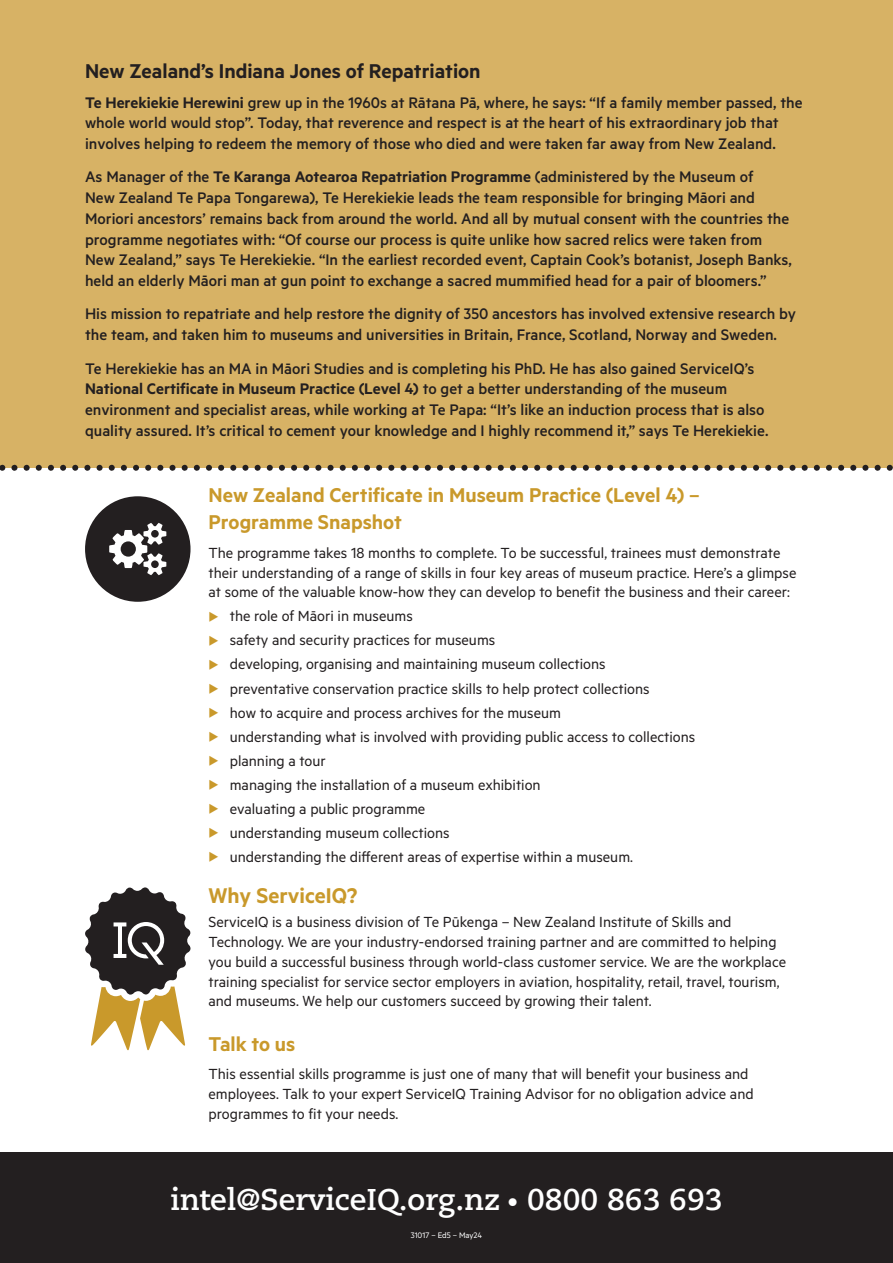
<style>
.page{position:relative;width:893px;height:1263px;background:#fff}
.page>*{position:absolute;margin:0;border:0;box-sizing:border-box;transform-origin:0 0}
.t1{font:700 30px "Caecilia LT Pro 75";color:#fff}
.t2{font:600 24px "Metric";color:#c9992b}
.t3{font:600 22.5px/27px "Metric";color:#c9992b}
.t4{font:600 22.5px "Metric";color:#231f20}
.t5{font:500 17.25px/20.7px "Metric";color:#231f20}
.t6{font:16.5px/19.8px "Metric";color:#231f20}
.t7{font:9px "Metric";color:#fff}
.s1{font-weight:600}
.s2{color:#c9992b}
.s3{font-size:22.5px}
</style>
<div class="page">
<div style="left:0;top:1152px;width:893px;height:111px;background:#231f20"></div>
<div style="left:85px;top:496px;width:106px;height:106px;background:#231f20;border-radius:50%"></div>
<svg style="left:109px;top:523px;width:57px;height:52px"></svg>
<svg style="left:85px;top:887px;width:106px;height:163px"></svg>
<div style="left:0;top:0;width:893px;height:468px;background:#d7b265"></div>
<svg style="left:0;top:465px;width:893px;height:6px"></svg>
<h3 class="t4" style="left:85px;top:58px;width:397px">New Zealand’s Indiana Jones of Repatriation</h3>
<p class="t5" style="left:85px;top:91px;width:719px"><span class="s1">Te Herekiekie Herewini</span> grew up in the 1960s at Rātana Pā, where, he says: “If a family member passed, the whole world would stop”. Today, that reverence and respect is at the heart of his extraordinary job that involves helping to redeem the memory of those who died and were taken far away from New Zealand.</p>
<p class="t5" style="left:85px;top:166px;width:708px">As Manager of the <span class="s1">Te Karanga Aotearoa Repatriation Programme</span> (administered by the Museum of<br>New Zealand Te Papa Tongarewa), Te Herekiekie leads the team responsible for bringing Māori and Moriori ancestors’ remains back from around the world. And all by mutual consent with the countries the programme negotiates with: “Of course our process is quite unlike how sacred relics were taken from New Zealand,” says Te Herekiekie. “In the earliest recorded event, Captain Cook’s botanist, Joseph Banks, held an elderly Māori man at gun point to exchange a sacred mummified head for a pair of bloomers.”</p>
<p class="t5" style="left:85px;top:303px;width:712px">His mission to repatriate and help restore the dignity of 350 ancestors has involved extensive research by the team, and taken him to museums and universities in Britain, France, Scotland, Norway and Sweden.</p>
<p class="t5" style="left:85px;top:357px;width:685px">Te Herekiekie has an MA in Māori Studies and is completing his PhD. He has also gained ServiceIQ’s <span class="s1">National Certificate in Museum Practice (Level 4)</span> to get a better understanding of the museum environment and specialist areas, while working at Te Papa: “It’s like an induction process that is also quality assured. It’s critical to cement your knowledge and I highly recommend it,” says Te Herekiekie.</p>
<h3 class="t3" style="left:209px;top:481px;width:493px">New Zealand Certificate in Museum Practice (Level 4) –<br>Programme Snapshot</h3>
<p class="t6" style="left:209px;top:542px;width:589px">The programme takes 18 months to complete. To be successful, trainees must demonstrate their understanding of a range of skills in four key areas of museum practice. Here’s a glimpse at some of the valuable know-how they can develop to benefit the business and their career:</p>
<p class="t6" style="left:209px;top:606px;width:206px"><span class="s2">◆</span> the role of Māori in museums</p>
<p class="t6" style="left:209px;top:630px;width:288px"><span class="s2">◆</span> safety and security practices for museums</p>
<p class="t6" style="left:209px;top:654px;width:399px"><span class="s2">◆</span> developing, organising and maintaining museum collections</p>
<p class="t6" style="left:209px;top:678px;width:442px"><span class="s2">◆</span> preventative conservation practice skills to help protect collections</p>
<p class="t6" style="left:209px;top:702px;width:354px"><span class="s2">◆</span> how to acquire and process archives for the museum</p>
<p class="t6" style="left:209px;top:726px;width:488px"><span class="s2">◆</span> understanding what is involved with providing public access to collections</p>
<p class="t6" style="left:209px;top:750px;width:119px"><span class="s2">◆</span> planning a tour</p>
<p class="t6" style="left:209px;top:774px;width:334px"><span class="s2">◆</span> managing the installation of a museum exhibition</p>
<p class="t6" style="left:209px;top:798px;width:218px"><span class="s2">◆</span> evaluating a public programme</p>
<p class="t6" style="left:209px;top:822px;width:243px"><span class="s2">◆</span> understanding museum collections</p>
<p class="t6" style="left:209px;top:846px;width:426px"><span class="s2">◆</span> understanding the different areas of expertise within a museum.</p>
<h2 class="t2" style="left:209px;top:881px;width:150px">Why ServiceIQ?</h2>
<p class="t6" style="left:209px;top:911px;width:579px">ServiceIQ is a business division of Te Pūkenga – New Zealand Institute of Skills and Technology. We are your industry-endorsed training partner and are committed to helping you build a successful business through world-class customer service. We are the workplace training specialist for service sector employers in aviation, hospitality, retail, travel, tourism, and museums. We help our customers succeed by growing their talent.</p>
<h3 class="t3" style="left:209px;top:1030px;width:88px">Talk to us</h3>
<p class="t6" style="left:209px;top:1063px;width:547px">This essential skills programme is just one of many that will benefit your business and employees. Talk to your expert ServiceIQ Training Advisor for no obligation advice and programmes to fit your needs.</p>
<h1 class="t1" style="left:170px;top:1179px;width:554px">intel@ServiceIQ.org.nz <span class="s3">•</span> 0800 863 693</h1>
<p class="t7" style="left:411px;top:1230px;width:73px">31017 – Ed5 – May24</p>
</div>
